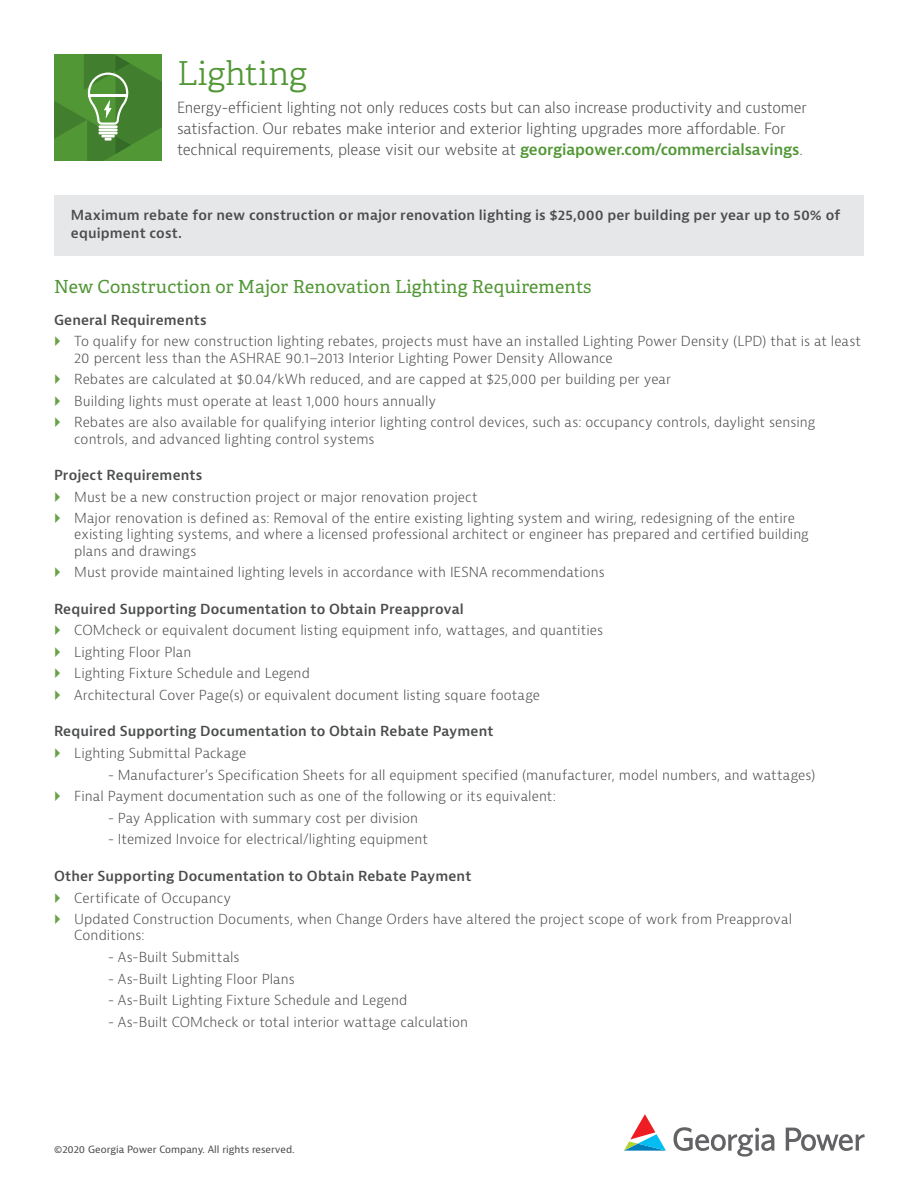
<style>
.page{position:relative;width:918px;height:1188px;background:#fff}
.page>*{position:absolute;margin:0;border:0;box-sizing:border-box;transform-origin:0 0}
.t1{font:300 33px "Adelle";letter-spacing:.005em;color:#519735}
.t2{font:18px "Adelle";letter-spacing:.01em;color:#519735}
.t3{font:300 15px/21px "Bernina Sans";letter-spacing:-.01em;color:#4b4c4d}
.t4{font:300 13.5px/21.6px "Bernina Sans";letter-spacing:.005em;color:#4b4c4d}
.t5{font:600 13.5px/18px "Bernina Sans";letter-spacing:.01em;color:#4b4c4d}
.t6{font:9.75px "Bernina Sans";color:#4b4c4d}
.s1{font-weight:600;color:#519735}
</style>
<div class="page">
<svg style="left:624px;top:1114px;width:42px;height:37px"></svg>
<svg style="left:673px;top:1127px;width:192px;height:30px"></svg>
<svg style="left:55px;top:54px;width:106px;height:107px;background:#52903c"></svg>
<hr style="left:89px;top:94px;width:38px;height:2px;background:#fff">
<div style="left:55px;top:195px;width:809px;height:60px;background:#e6e7e9"></div>
<h1 class="t1" style="left:177px;top:53px;width:131px">Lighting</h1>
<p class="t3" style="left:177px;top:97px;width:631px">Energy-efficient lighting not only reduces costs but can also increase productivity and customer satisfaction. Our rebates make interior and exterior lighting upgrades more affordable. For technical requirements, please visit our website at <span class="s1">georgiapower.com/commercialsavings</span>.</p>
<p class="t5" style="left:71px;top:207px;width:771px">Maximum rebate for new construction or major renovation lighting is $25,000 per building per year up to 50% of equipment cost.</p>
<h2 class="t2" style="left:54px;top:276px;width:539px">New Construction or Major Renovation Lighting Requirements</h2>
<p class="t5" style="left:54px;top:311px;width:154px">General Requirements</p>
<p class="t4" style="left:74px;top:334px;width:788px;line-height:16.2px">To qualify for new construction lighting rebates, projects must have an installed Lighting Power Density (LPD) that is at least<br>20 percent less than the ASHRAE 90.1–2013 Interior Lighting Power Density Allowance</p>
<p class="t4" style="left:74px;top:369px;width:742px">Rebates are calculated at $0.04/kWh reduced, and are capped at $25,000 per building per year<br>Building lights must operate at least 1,000 hours annually<br>Rebates are also available for qualifying interior lighting control devices, such as: occupancy controls, daylight sensing</p>
<p class="t4" style="left:74px;top:428px;width:302px">controls, and advanced lighting control systems</p>
<p class="t5" style="left:54px;top:466px;width:150px">Project Requirements</p>
<p class="t4" style="left:74px;top:486px;width:722px">Must be a new construction project or major renovation project<br>Major renovation is defined as: Removal of the entire existing lighting system and wiring, redesigning of the entire</p>
<p class="t4" style="left:74px;top:527px;width:736px;line-height:16.2px">existing lighting systems, and where a licensed professional architect or engineer has prepared and certified building plans and drawings</p>
<p class="t4" style="left:74px;top:562px;width:532px">Must provide maintained lighting levels in accordance with IESNA recommendations</p>
<p class="t5" style="left:54px;top:600px;width:411px">Required Supporting Documentation to Obtain Preapproval</p>
<p class="t4" style="left:74px;top:620px;width:530px">COMcheck or equivalent document listing equipment info, wattages, and quantities Lighting Floor Plan<br>Lighting Fixture Schedule and Legend<br>Architectural Cover Page(s) or equivalent document listing square footage</p>
<p class="t5" style="left:54px;top:723px;width:441px">Required Supporting Documentation to Obtain Rebate Payment</p>
<p class="t4" style="left:74px;top:743px;width:174px">Lighting Submittal Package</p>
<p class="t4" style="left:74px;top:764px;width:743px;text-indent:34px">- Manufacturer’s Specification Sheets for all equipment specified (manufacturer, model numbers, and wattages)<br>Final Payment documentation such as one of the following or its equivalent:</p>
<p class="t4" style="left:108px;top:807px;width:312px">- Pay Application with summary cost per division</p>
<p class="t4" style="left:108px;top:829px;width:322px">- Itemized Invoice for electrical/lighting equipment</p>
<p class="t5" style="left:54px;top:867px;width:419px">Other Supporting Documentation to Obtain Rebate Payment</p>
<p class="t4" style="left:74px;top:887px;width:719px">Certificate of Occupancy<br>Updated Construction Documents, when Change Orders have altered the project scope of work from Preapproval</p>
<p class="t4" style="left:74px;top:925px;width:72px">Conditions:</p>
<p class="t4" style="left:108px;top:946px;width:133px">- As-Built Submittals</p>
<p class="t4" style="left:108px;top:968px;width:188px">- As-Built Lighting Floor Plans</p>
<p class="t4" style="left:108px;top:990px;width:301px">- As-Built Lighting Fixture Schedule and Legend</p>
<p class="t4" style="left:108px;top:1011px;width:362px">- As-Built COMcheck or total interior wattage calculation</p>
<p class="t6" style="left:54px;top:1143px;width:242px">©2020 Georgia Power Company. All rights reserved.</p>
</div>
